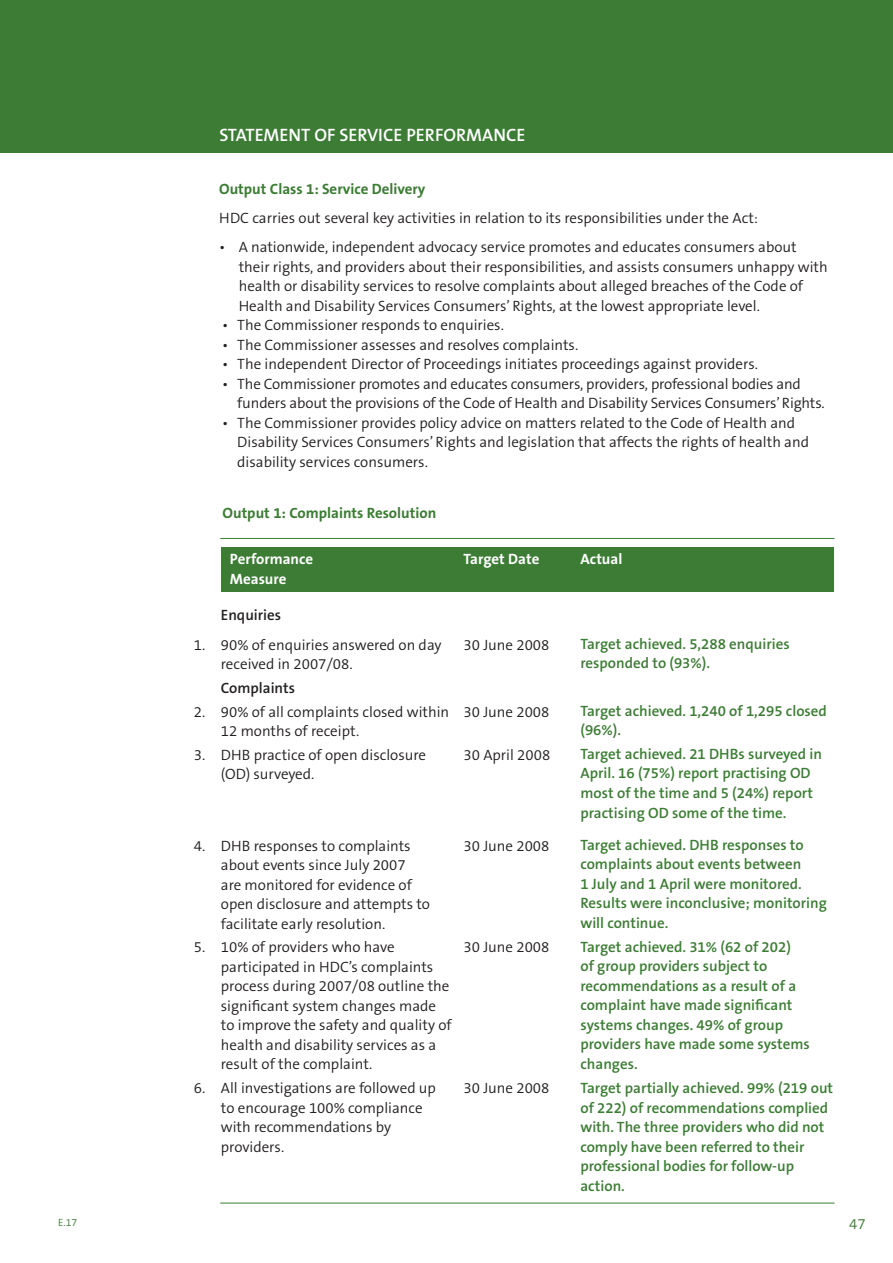
<style>
.page{position:relative;width:893px;height:1263px;background:#fff}
.page>*{position:absolute;margin:0;border:0;box-sizing:border-box;transform-origin:0 0}
.t1{font:600 18px "The Sans B6";color:#fff}
.t2{font:300 15px/19.5px "The Sans B4";color:#231f20}
.t3{font:600 15px/19.5px "The Sans B6";color:#3c7c34}
.t4{font:700 15px "The Sans B7";color:#3c7c34}
.t5{font:700 15px/19.5px "The Sans B7";color:#fff}
.t6{font:600 15px "The Sans B6";color:#231f20}
.t7{font:300 15px "The Sans B4";color:#3c7c34}
.t8{font:300 10.5px "The Sans B4";color:#3c7c34}
</style>
<div class="page">
<div style="left:0;top:0;width:893px;height:153px;background:#3c7c34"></div>
<div style="left:221px;top:547px;width:612px;height:45px;background:#3c7c34"></div>
<hr style="left:220px;top:538px;width:614px;height:1px;background:#3c7c34">
<hr style="left:220px;top:1203px;width:614px;height:1px;background:#3c7c34">
<p class="t1" style="left:219px;top:125px;width:308px">STATEMENT OF SERVICE PERFORMANCE</p>
<p class="t4" style="left:219px;top:181px;width:208px">Output Class 1: Service Delivery</p>
<p class="t2" style="left:219px;top:209px;width:540px">HDC carries out several key activities in relation to its responsibilities under the Act:</p>
<p class="t2" style="left:239px;top:238px;width:591px;text-indent:-20px">• A nationwide, independent advocacy service promotes and educates consumers about their rights, and providers about their responsibilities, and assists consumers unhappy with health or disability services to resolve complaints about alleged breaches of the Code of Health and Disability Services Consumers’ Rights, at the lowest appropriate level.</p>
<p class="t2" style="left:222px;top:316px;width:283px">• The Commissioner responds to enquiries.</p>
<p class="t2" style="left:222px;top:336px;width:358px">• The Commissioner assesses and resolves complaints.</p>
<p class="t2" style="left:222px;top:355px;width:538px">• The independent Director of Proceedings initiates proceedings against providers.</p>
<p class="t2" style="left:237px;top:375px;width:589px;text-indent:-15px">• The Commissioner promotes and educates consumers, providers, professional bodies and funders about the provisions of the Code of Health and Disability Services Consumers’Rights.</p>
<p class="t2" style="left:237px;top:414px;width:573px;text-indent:-15px">• The Commissioner provides policy advice on matters related to the Code of Health and<br>Disability Services Consumers’ Rights and legislation that affects the rights of health and disability services consumers.</p>
<p class="t4" style="left:223px;top:505px;width:215px">Output 1: Complaints Resolution</p>
<p class="t5" style="left:230px;top:550px;width:85px">Performance<br>Measure</p>
<p class="t6" style="left:221px;top:607px;width:62px">Enquiries</p>
<p class="t2" style="left:221px;top:635px;width:222px;text-indent:-27px">1. 90% of enquiries answered on day received in 2007/08.</p>
<p class="t6" style="left:221px;top:680px;width:76px">Complaints</p>
<p class="t2" style="left:221px;top:702px;width:230px;text-indent:-27px">2. 90% of all complaints closed within<br>12 months of receipt.</p>
<p class="t2" style="left:221px;top:745px;width:207px;text-indent:-27px">3. DHB practice of open disclosure (OD) surveyed.</p>
<p class="t5" style="left:464px;top:550px;width:77px">Target Date</p>
<p class="t2" style="left:464px;top:635px;width:87px">30 June 2008</p>
<p class="t2" style="left:464px;top:702px;width:87px">30 June 2008</p>
<p class="t2" style="left:464px;top:745px;width:88px">30 April 2008</p>
<p class="t2" style="left:221px;top:836px;width:211px;text-indent:-27px">4. DHB responses to complaints about events since July 2007<br>are monitored for evidence of open disclosure and attempts to facilitate early resolution.</p>
<p class="t2" style="left:221px;top:938px;width:232px;text-indent:-27px">5. 10% of providers who have participated in HDC’s complaints process during 2007/08 outline the significant system changes made to improve the safety and quality of health and disability services as a result of the complaint.</p>
<p class="t2" style="left:221px;top:1079px;width:217px;text-indent:-27px">6. All investigations are followed up to encourage 100% compliance with recommendations by providers.</p>
<p class="t2" style="left:464px;top:836px;width:87px">30 June 2008</p>
<p class="t2" style="left:464px;top:938px;width:87px">30 June 2008</p>
<p class="t2" style="left:464px;top:1079px;width:87px">30 June 2008</p>
<p class="t5" style="left:580px;top:550px;width:43px">Actual</p>
<p class="t3" style="left:580px;top:634px;width:211px">Target achieved. 5,288 enquiries responded to (93%).</p>
<p class="t3" style="left:580px;top:701px;width:248px">Target achieved. 1,240 of 1,295 closed (96%).</p>
<p class="t3" style="left:580px;top:745px;width:243px">Target achieved. 21 DHBs surveyed in April. 16 (75%) report practising OD most of the time and 5 (24%) report practising OD some of the time.</p>
<p class="t3" style="left:580px;top:835px;width:248px">Target achieved. DHB responses to complaints about events between<br>1 July and 1 April were monitored.<br>Results were inconclusive; monitoring will continue.</p>
<p class="t3" style="left:580px;top:937px;width:231px">Target achieved. 31% (62 of 202)<br>of group providers subject to recommendations as a result of a complaint have made significant systems changes. 49% of group providers have made some systems changes.</p>
<p class="t3" style="left:580px;top:1079px;width:254px">Target partially achieved. 99% (219 out of 222) of recommendations complied with. The three providers who did not comply have been referred to their professional bodies for follow-up action.</p>
<p class="t8" style="left:58px;top:1217px;width:21px">E.17</p>
<p class="t7" style="left:849px;top:1215px;width:18px">47</p>
</div>
